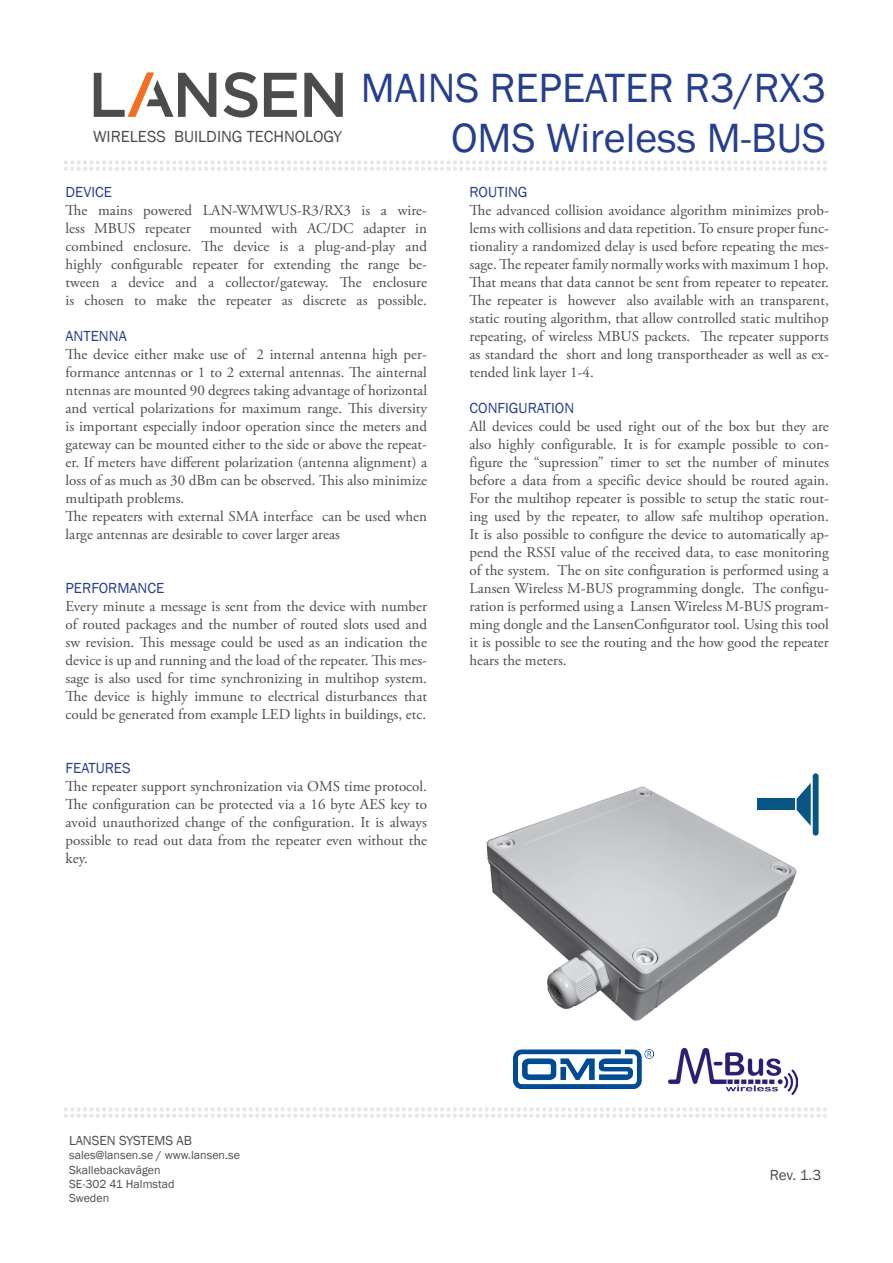
<style>
.page{position:relative;width:893px;height:1263px;background:#fff}
.page>*{position:absolute;margin:0;border:0;box-sizing:border-box;transform-origin:0 0}
.t1{font:42px/50.4px "Franklin Gothic";color:#253f8e;text-align:right}
.t2{font:16.5px "Franklin Gothic";color:#4b4c4d}
.t3{font:15px/18px "Adobe Garamond Pro";color:#4b4c4d;text-align:justify}
.t4{font:15px "Franklin Gothic";color:#253f8e}
.t5{font:15px "Franklin Gothic";color:#4b4c4d}
.t6{font:13.5px "Franklin Gothic";color:#4b4c4d}
.t7{font:12px "Franklin Gothic";color:#4b4c4d}
</style>
<div class="page">
<svg style="left:64px;top:1107px;width:763px;height:11px"></svg>
<svg style="left:64px;top:160px;width:763px;height:11px"></svg>
<svg style="left:223px;top:72px;width:35px;height:45px"></svg>
<svg style="left:264px;top:73px;width:33px;height:44px"></svg>
<svg style="left:304px;top:73px;width:39px;height:44px"></svg>
<svg style="left:94px;top:72px;width:122px;height:45px"></svg>
<img style="left:486px;top:786px;width:311px;height:235px">
<img style="left:669px;top:1048px;width:129px;height:46px">
<div style="left:813px;top:773px;width:6px;height:63px;background:#075686;border-radius:3px"></div>
<svg style="left:797px;top:783px;width:14px;height:43px"></svg>
<div style="left:757px;top:799px;width:38px;height:11px;background:#075686"></div>
<img style="left:513px;top:1049px;width:140px;height:40px">
<p class="t2" style="left:93px;top:126px;width:250px">WIRELESS BUILDING TECHNOLOGY</p>
<p class="t1" style="left:361px;top:64px;width:467px">MAINS REPEATER R3/RX3<br>OMS Wireless M-BUS</p>
<p class="t4" style="left:66px;top:183px;width:48px">DEVICE</p>
<p class="t3" style="left:66px;top:202px;width:363px">The mains powered LAN-WMWUS-R3/RX3 is a wire&shy;less MBUS repeater mounted with AC/DC adapter in combined enclosure. The device is a plug-and-play and highly configurable repeater for extending the range be&shy;tween a device and a collector/gateway. The enclosure is chosen to make the repeater as discrete as possible.</p>
<p class="t4" style="left:66px;top:327px;width:63px">ANTENNA</p>
<p class="t3" style="left:66px;top:346px;width:363px">The device either make use of 2 internal antenna high per&shy;formance antennas or 1 to 2 external antennas. The ainternal ntennas are mounted 90 degrees taking advantage of horizontal and vertical polarizations for maximum range. This diversity is important especially indoor operation since the meters and gateway can be mounted either to the side or above the repeat&shy;er. If meters have different polarization (antenna alignment) a loss of as much as 30 dBm can be observed. This also minimize multipath problems.</p>
<p class="t3" style="left:66px;top:508px;width:363px">The repeaters with external SMA interface can be used when large antennas are desirable to cover larger areas</p>
<p class="t4" style="left:66px;top:579px;width:100px">PERFORMANCE</p>
<p class="t3" style="left:66px;top:598px;width:363px">Every minute a message is sent from the device with number of routed packages and the number of routed slots used and sw revision. This message could be used as an indication the device is up and running and the load of the repeater. This mes&shy;sage is also used for time synchronizing in multihop system.<br>The device is highly immune to electrical disturbances that could be generated from example LED lights in buildings, etc.</p>
<p class="t4" style="left:66px;top:759px;width:67px">FEATURES</p>
<p class="t3" style="left:66px;top:778px;width:363px">The repeater support synchronization via OMS time protocol.<br>The configuration can be protected via a 16 byte AES key to avoid unauthorized change of the configuration. It is always possible to read out data from the repeater even without the key.</p>
<p class="t4" style="left:470px;top:183px;width:60px">ROUTING</p>
<p class="t3" style="left:470px;top:202px;width:361px">The advanced collision avoidance algorithm minimizes prob&shy;lems with collisions and data repetition. To ensure proper func&shy;tionality a randomized delay is used before repeating the mes&shy;sage. The repeater family normally works with maximum 1 hop.<br>That means that data cannot be sent from repeater to repeater.<br>The repeater is however also available with an transparent, static routing algorithm, that allow controlled static multihop repeating, of wireless MBUS packets. The repeater supports as standard the short and long transportheader as well as ex&shy;tended link layer 1-4.</p>
<p class="t4" style="left:470px;top:399px;width:106px">CONFIGURATION</p>
<p class="t3" style="left:470px;top:418px;width:361px">All devices could be used right out of the box but they are also highly configurable. It is for example possible to con&shy;figure the “supression” timer to set the number of minutes before a data from a specific device should be routed again.<br>For the multihop repeater is possible to setup the static rout&shy;ing used by the repeater, to allow safe multihop operation.<br>It is also possible to configure the device to automatically ap&shy;pend the RSSI value of the received data, to ease monitoring of the system. The on site configuration is performed using a Lansen Wireless M-BUS programming dongle. The configu&shy;ration is performed using a Lansen Wireless M-BUS program&shy;ming dongle and the LansenConfigurator tool. Using this tool it is possible to see the routing and the how good the repeater hears the meters.</p>
<p class="t6" style="left:69px;top:1132px;width:124px">LANSEN SYSTEMS AB</p>
<p class="t7" style="left:69px;top:1148px;width:172px">sales@lansen.se / www.lansen.se</p>
<p class="t7" style="left:69px;top:1162px;width:93px">Skallebackavägen</p>
<p class="t7" style="left:69px;top:1176px;width:107px">SE-302 41 Halmstad</p>
<p class="t7" style="left:69px;top:1191px;width:42px">Sweden</p>
<p class="t5" style="left:770px;top:1166px;width:53px">Rev. 1.3</p>
</div>
